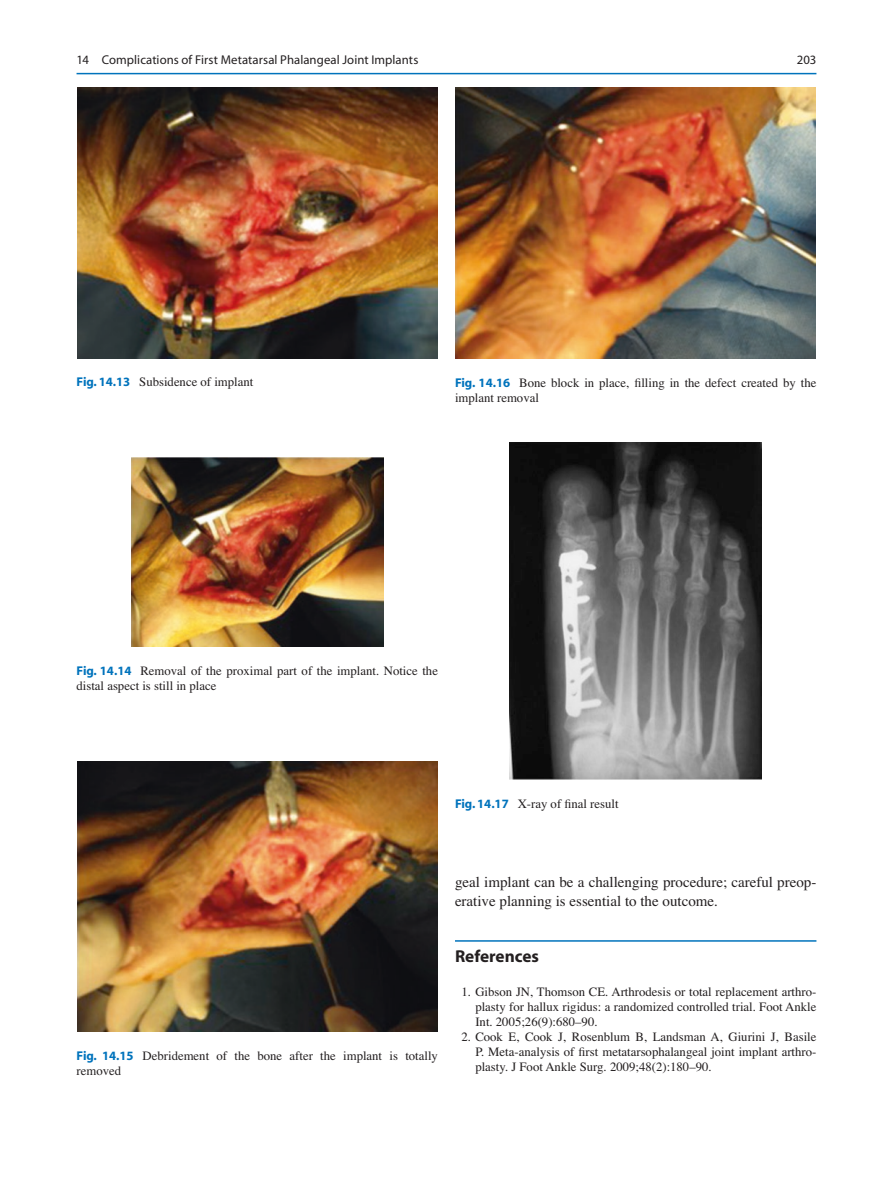
<style>
.page{position:relative;width:893px;height:1187px;background:#fff}
.page>*{position:absolute;margin:0;border:0;box-sizing:border-box;transform-origin:0 0}
.t1{font:700 17.25px "Mgcrdc Myriad";color:#231f20}
.t2{font:15px/18.8px "Cpcgbm Times";color:#231f20}
.t3{font:12.75px/15px "Cpcgbm Times";color:#231f20}
.t4{font:12.75px "Pxbylc Myriad";letter-spacing:.005em;color:#231f20}
.t5{font:12.75px "Cxhmgs Myriad";color:#231f20}
.s1{font-family:"Mgcrdc Myriad";font-weight:700;color:#0073bc}
</style>
<div class="page">
<hr style="left:455px;top:940px;width:361px;height:1px;background:#0073bc">
<img style="left:77px;top:88px;width:360px;height:270px">
<img style="left:131px;top:457px;width:252px;height:190px">
<img style="left:510px;top:443px;width:252px;height:336px">
<img style="left:77px;top:761px;width:360px;height:270px">
<img style="left:456px;top:88px;width:360px;height:271px">
<hr style="left:77px;top:73px;width:739px;height:1px;background:#0073bc">
<p class="t4" style="left:77px;top:54px;width:343px">14 Complications of First Metatarsal Phalangeal Joint Implants</p>
<p class="t5" style="left:797px;top:54px;width:21px">203</p>
<p class="t3" style="left:77px;top:376px;width:178px"><span class="s1">Fig. 14.13</span> Subsidence of implant</p>
<p class="t3" style="left:455px;top:376px;width:363px"><span class="s1">Fig. 14.16</span> Bone block in place, filling in the defect created by the implant removal</p>
<p class="t3" style="left:77px;top:664px;width:363px"><span class="s1">Fig. 14.14</span> Removal of the proximal part of the implant. Notice the distal aspect is still in place</p>
<p class="t3" style="left:455px;top:797px;width:165px"><span class="s1">Fig. 14.17</span> X-ray of final result</p>
<p class="t3" style="left:77px;top:1049px;width:363px"><span class="s1">Fig. 14.15</span> Debridement of the bone after the implant is totally removed</p>
<p class="t2" style="left:455px;top:874px;width:363px">geal implant can be a challenging procedure; careful preop&shy;erative planning is essential to the outcome.</p>
<h1 class="t1" style="left:455px;top:947px;width:86px">References</h1>
<p class="t3" style="left:475px;top:985px;width:343px;text-align:justify;text-indent:-14px">1. Gibson JN, Thomson CE. Arthrodesis or total replacement arthro&shy;plasty for hallux rigidus: a randomized controlled trial. Foot Ankle Int. 2005;26(9):680–90.</p>
<p class="t3" style="left:475px;top:1030px;width:343px;text-align:justify;text-indent:-14px">2. Cook E, Cook J, Rosenblum B, Landsman A, Giurini J, Basile P. Meta-analysis of first metatarsophalangeal joint implant arthro&shy;plasty. J Foot Ankle Surg. 2009;48(2):180–90.</p>
</div>
